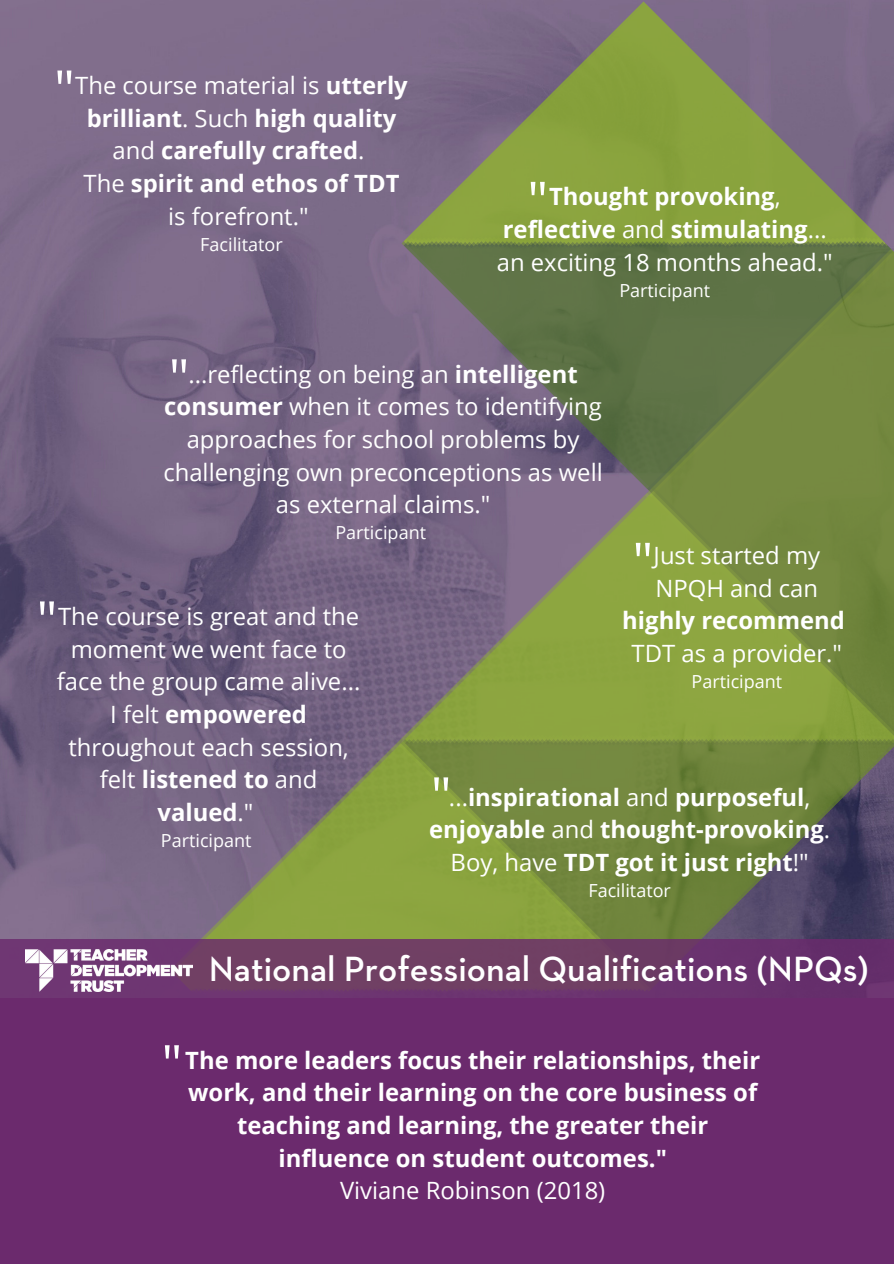
<style>
.page{position:relative;width:894px;height:1264px;background:#fff}
.page>*{position:absolute;margin:0;border:0;box-sizing:border-box;transform-origin:0 0}
.t1{font:51.6px "Open Sans";color:#fff}
.t2{font:51.45px "Open Sans";color:#fff}
.t3{font:600 35.7px "Neutraface 2 Text";color:#fff}
.t4{font:700 23.85px/32.7px "Open Sans";color:#fff;text-align:center}
.t5{font:23.85px/32.7px "Open Sans";color:#fff;text-align:center}
.t6{font:18px "Open Sans";color:#fff}
.s1{font-weight:400}
.s2{font-weight:700}
</style>
<div class="page">
<img style="left:0;top:1px;width:893px;height:938px">
<div style="left:0;top:997px;width:893px;height:266px;background:#6b2a6d"></div>
<div style="left:0;top:939px;width:893px;height:67px;background:linear-gradient(to bottom,#6d3d65,#6c336d)"></div>
<img style="left:25px;top:949px;width:167px;height:42px">
<p class="t1" style="left:54px;top:52px;width:22px">"</p>
<p class="t4" style="left:75px;top:68px;width:334px"><span class="s1">The course material is</span> utterly brilliant<span class="s1">. Such</span> high quality <span class="s1">and</span> carefully crafted<span class="s1">.</span></p>
<p class="t4" style="left:84px;top:166px;width:317px"><span class="s1">The</span> spirit and ethos of TDT <span class="s1">is forefront."</span></p>
<p class="t6" style="left:200px;top:231px;width:84px">Facilitator</p>
<p class="t1" style="left:527px;top:164px;width:22px">"</p>
<p class="t4" style="left:496px;top:180px;width:337px">Thought provoking<span class="s1">, </span>reflective <span class="s1">and</span> stimulating<span class="s1">... an exciting 18 months ahead."</span></p>
<p class="t6" style="left:619px;top:277px;width:92px">Participant</p>
<p class="t2" style="left:169px;top:341px;width:22px">"</p>
<p class="t5" style="left:163px;top:357px;width:440px">...reflecting on being an <span class="s2">intelligent consumer</span> when it comes to identifying approaches for school problems by challenging own preconceptions as well as external claims."</p>
<p class="t6" style="left:335px;top:520px;width:92px">Participant</p>
<p class="t1" style="left:632px;top:524px;width:22px">"</p>
<p class="t5" style="left:622px;top:538px;width:224px">Just started my<br>NPQH and can <span class="s2">highly recommend<br></span>TDT as a provider."</p>
<p class="t6" style="left:691px;top:668px;width:92px">Participant</p>
<p class="t1" style="left:37px;top:583px;width:22px">"</p>
<p class="t5" style="left:57px;top:599px;width:305px">The course is great and the moment we went face to face the group came alive...<br>I felt <span class="s2">empowered </span>throughout each session, felt <span class="s2">listened to</span> and <span class="s2">valued</span>."</p>
<p class="t6" style="left:161px;top:827px;width:92px">Participant</p>
<p class="t1" style="left:430px;top:759px;width:22px">"</p>
<p class="t4" style="left:429px;top:780px;width:402px"><span class="s1">...</span>inspirational <span class="s1">and</span> purposeful<span class="s1">, </span>enjoyable <span class="s1">and</span> thought-provoking<span class="s1">.</span></p>
<p class="t4" style="left:450px;top:845px;width:359px"><span class="s1">Boy, have</span> TDT got it just right<span class="s1">!"</span></p>
<p class="t6" style="left:588px;top:877px;width:84px">Facilitator</p>
<p class="t3" style="left:209px;top:953px;width:661px">National Professional Qualifications (NPQs)</p>
<p class="t1" style="left:161px;top:1026px;width:22px">"</p>
<p class="t4" style="left:185px;top:1043px;width:576px">The more leaders focus their relationships, their work, and their learning on the core business of teaching and learning, the greater their influence on student outcomes."</p>
<p class="t5" style="left:340px;top:1173px;width:267px">Viviane Robinson (2018)</p>
</div>
